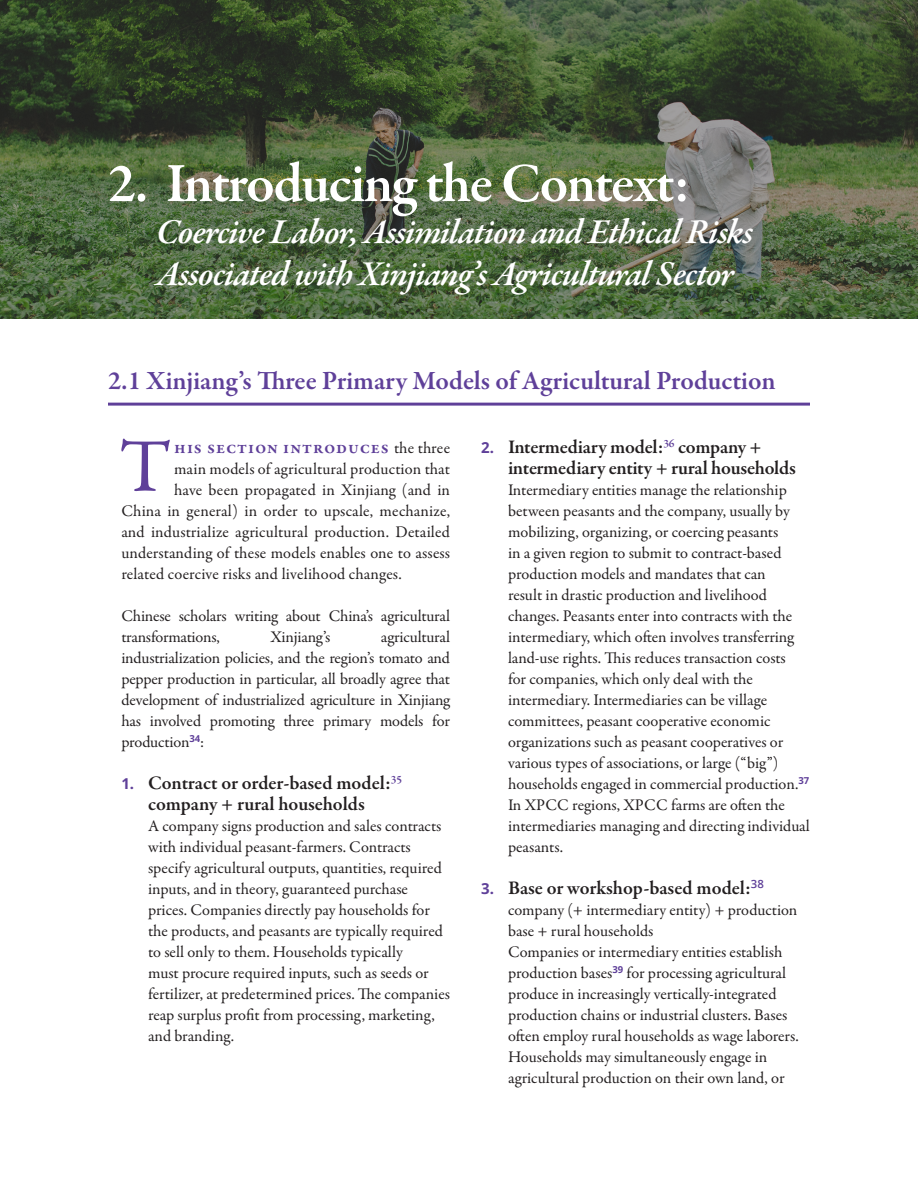
<style>
.page{position:relative;width:918px;height:1188px;background:#fff}
.page>*{position:absolute;margin:0;border:0;box-sizing:border-box;transform-origin:0 0}
.First_paragraph{font:76.2px "Garamond Premr Pro";color:#5f4099}
.t1{font:600 56.4px "Garamond Premr Pro";color:#fff}
.t2{font:italic 600 35.55px/42px "Garamond Premr Pro";letter-spacing:-.03em;color:#fff}
.t3{font:600 26.7px "Garamond Premr Pro";letter-spacing:-.025em;color:#5f4099}
.t4{font:600 19.5px/21px "Garamond Premr Pro";color:#231f20;text-align:center}
.First_paragraph-2{font:600 17.85px "Garamond Premr Pro";letter-spacing:.045em;color:#5f4099}
.Body{font:16.35px/21px "Garamond Premr Pro";letter-spacing:-.005em;color:#231f20}
.First_paragraph-3{font:16.35px "Garamond Premr Pro";letter-spacing:.01em;color:#231f20}
.s1{font-weight:400;font-size:16.35px;color:#231f20}
.s2{font-family:"Open Sans";font-weight:700;font-size:15px;color:#5f4099}
.s3{font-size:16.5px}
</style>
<div class="page">
<img style="left:0;top:0;width:917px;height:318px">
<hr style="left:108px;top:403px;width:702px;height:3px;background:#5f4099">
<h1 class="t1" style="left:108px;top:149px;width:584px">2. Introducing the Context:</h1>
<h1 class="t2" style="left:156px;top:213px;width:599px">Coercive Labor, Assimilation and Ethical Risks<br>Associated with Xinjiang’s Agricultural Sector</h1>
<h2 class="t3" style="left:108px;top:365px;width:669px">2.1 Xinjiang’s Three Primary Models of Agricultural Production</h2>
<p class="First_paragraph" style="left:120px;top:421px;width:52px">T</p>
<p class="First_paragraph-2" style="left:174px;top:437px;width:277px">his section introduces <span class="s1">the three</span></p>
<p class="First_paragraph-3" style="left:174px;top:459px;width:277px">main models of agricultural production that</p>
<p class="First_paragraph-3" style="left:174px;top:480px;width:277px">have been propagated in Xinjiang (and in</p>
<p class="First_paragraph-3" style="left:121px;top:501px;width:330px">China in general) in order to upscale, mechanize,</p>
<p class="First_paragraph-3" style="left:121px;top:522px;width:330px">and industrialize agricultural production. Detailed</p>
<p class="First_paragraph-3" style="left:121px;top:543px;width:330px">understanding of these models enables one to assess</p>
<p class="First_paragraph-3" style="left:121px;top:564px;width:282px">related coercive risks and livelihood changes.</p>
<p class="Body" style="left:121px;top:606px;width:330px">Chinese scholars writing about China’s agricultural transformations,</p>
<p class="Body" style="left:121px;top:627px;width:330px;text-align:justify;text-indent:260px">agricultural industrialization policies, and the region’s tomato and pepper production in particular, all broadly agree that development of industrialized agriculture in Xinjiang has involved promoting three primary models for production<sup>34</sup>:</p>
<p class="t4" style="left:121px;top:773px;width:282px"><span class="s2">1.</span> Contract or order-based model:<sup>35 </sup>company + rural households</p>
<p class="Body" style="left:148px;top:816px;width:304px">A company signs production and sales contracts with individual peasant-farmers. Contracts specify agricultural outputs, quantities, required inputs, and in theory, guaranteed purchase prices. Companies directly pay households for the products, and peasants are typically required to sell only to them. Households typically<br>must procure required inputs, such as seeds or fertilizer, at predetermined prices. The companies reap surplus profit from processing, marketing, and branding.</p>
<p class="Body" style="left:270px;top:627px;width:61px">Xinjiang’s</p>
<p class="t4" style="left:508px;top:437px;width:290px;text-align:left;text-indent:-27px"><span class="s2">2.</span> Intermediary model:<sup>36</sup> company + intermediary entity + rural households</p>
<p class="Body" style="left:508px;top:480px;width:303px">Intermediary entities manage the relationship between peasants and the company, usually by mobilizing, organizing, or coercing peasants<br>in a given region to submit to contract-based production models and mandates that can<br>result in drastic production and livelihood changes. Peasants enter into contracts with the intermediary, which often involves transferring land-use rights. This reduces transaction costs<br>for companies, which only deal with the intermediary. Intermediaries can be village committees, peasant cooperative economic organizations such as peasant cooperatives or various types of associations, or large (“big”) households engaged in commercial production.<sup>37<br></sup>In XPCC regions, XPCC farms are often the intermediaries managing and directing individual peasants.</p>
<p class="t4" style="left:481px;top:878px;width:284px"><span class="s2">3.</span> Base or workshop-based model:<sup>38</sup></p>
<p class="Body" style="left:508px;top:900px;width:292px">company (+ intermediary entity) + production base + rural households<br>Companies or intermediary entities establish production bases<sup>39</sup> for processing agricultural produce in increasingly vertically-integrated production chains or industrial clusters. Bases often employ rural households as wage laborers.<br>Households may simultaneously engage in agricultural production on their own land, <span class="s3">or</span></p>
</div>
